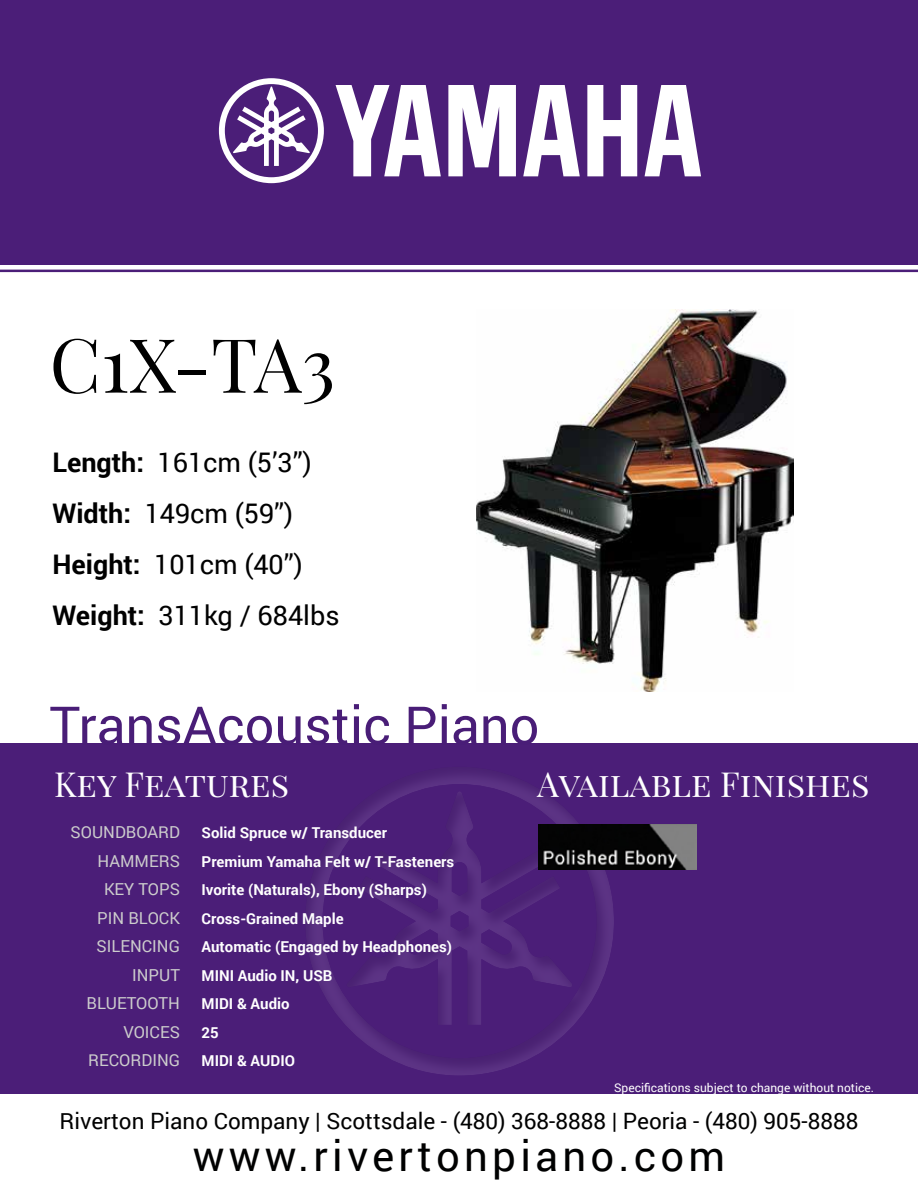
<style>
.page{position:relative;width:918px;height:1188px;background:#fff}
.page>*{position:absolute;margin:0;border:0;box-sizing:border-box;transform-origin:0 0}
.t1{font:75px "Playfair Display SC";color:#000}
.t2{font:52.5px "Roboto";color:#491d77}
.t3{font:42px "Roboto";letter-spacing:.1em;color:#000101}
.t4{font:34.5px "Playfair Display SC";color:#fff}
.t5{font:27px/51px "Roboto";color:#000}
.t6{font:22.5px "Roboto";color:#000101}
.t7{font:16.5px/28.5px "Roboto";color:#ccc;text-align:right}
.t8{font:700 15px/28.5px "Roboto";color:#fff}
.t9{font:12px "Roboto";color:#fff}
.s1{font-weight:700}
</style>
<div class="page">
<svg style="left:0;top:269px;width:918px;height:4px;background:#8e71aa"></svg>
<div style="left:0;top:0;width:918px;height:265px;background:#4b1e78"></div>
<div style="left:0;top:743px;width:918px;height:364px;background:#4b1e78"></div>
<div style="left:0;top:1094px;width:918px;height:94px;background:#fff"></div>
<div style="left:304px;top:765px;width:311px;height:311px;background:#000;opacity:.75"></div>
<img style="left:476px;top:310px;width:318px;height:381px">
<img style="left:539px;top:824px;width:157px;height:45px">
<svg style="left:587px;top:85px;width:50px;height:91px"></svg>
<svg style="left:448px;top:85px;width:68px;height:91px"></svg>
<svg style="left:645px;top:85px;width:56px;height:91px"></svg>
<svg style="left:523px;top:85px;width:57px;height:91px"></svg>
<svg style="left:336px;top:85px;width:105px;height:91px"></svg>
<svg style="left:219px;top:78px;width:105px;height:105px"></svg>
<h1 class="t1" style="left:50px;top:319px;width:287px">C1X-TA3</h1>
<h3 class="t5" style="left:52px;top:436px;width:289px"><span class="s1">Length:</span> 161cm (5’3”)<br><span class="s1">Width:</span> 149cm (59”)<br><span class="s1">Height:</span> 101cm (40”)<br><span class="s1">Weight:</span> 311kg / 684lbs</h3>
<h2 class="t2" style="left:50px;top:689px;width:491px">TransAcoustic Piano</h2>
<h3 class="t4" style="left:54px;top:763px;width:237px">Key Features</h3>
<p class="t7" style="left:71px;top:818px;width:111px">SOUNDBOARD<br>HAMMERS<br>KEY TOPS<br>PIN BLOCK<br>SILENCING<br>INPUT<br>BLUETOOTH<br>VOICES<br>RECORDING</p>
<p class="t8" style="left:202px;top:818px;width:254px">Solid Spruce w/ Transducer<br>Premium Yamaha Felt w/ T-Fasteners<br>Ivorite (Naturals), Ebony (Sharps)<br>Cross-Grained Maple<br>Automatic (Engaged by Headphones)<br>MINI Audio IN, USB<br>MIDI &amp; Audio<br>25<br>MIDI &amp; AUDIO</p>
<h3 class="t4" style="left:537px;top:763px;width:334px">Available Finishes</h3>
<p class="t9" style="left:614px;top:1079px;width:261px">Specifications subject to change without notice.</p>
<h3 class="t6" style="left:60px;top:1105px;width:800px">Riverton Piano Company | Scottsdale - (480) 368-8888 | Peoria - (480) 905-8888</h3>
<h3 class="t3" style="left:193px;top:1126px;width:534px">www.rivertonpiano.com</h3>
</div>
